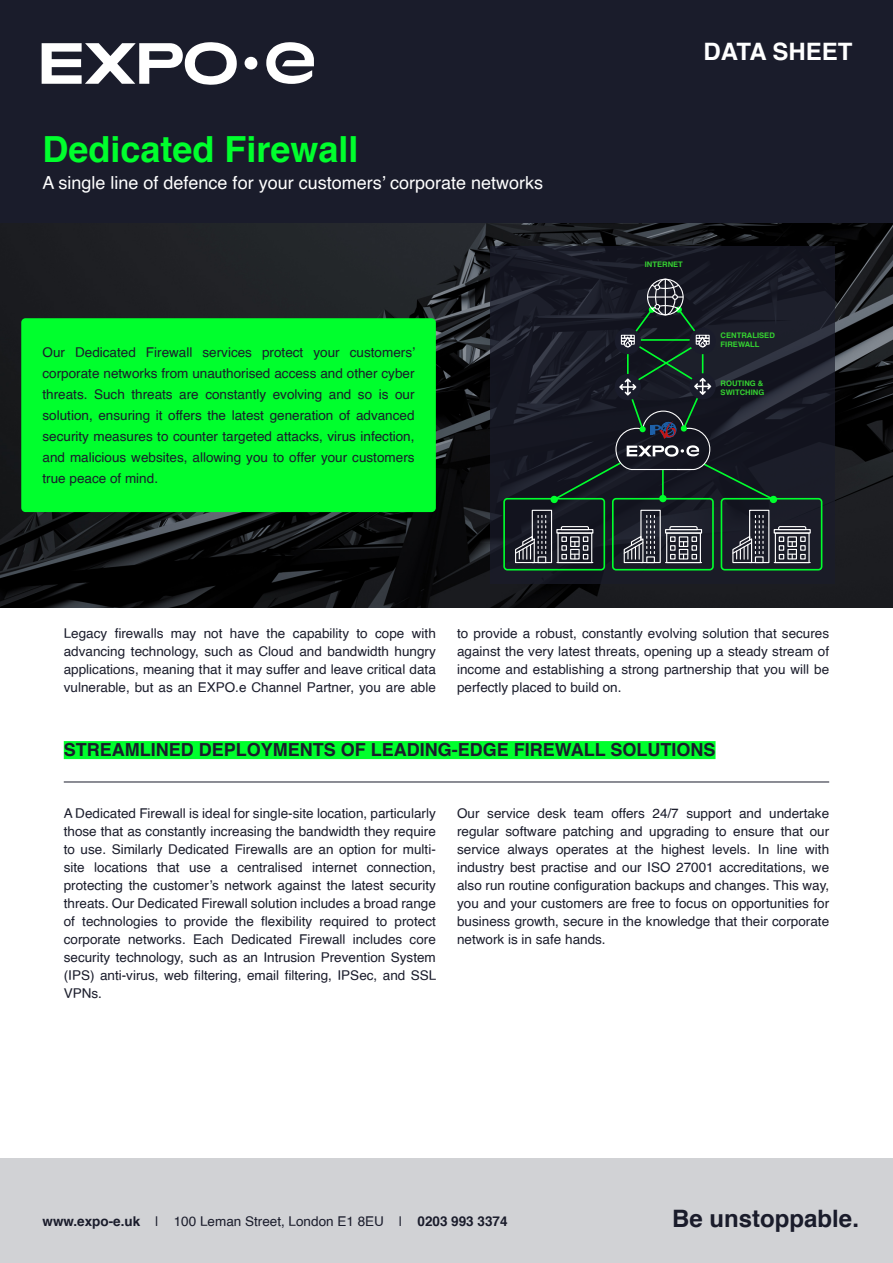
<style>
.page{position:relative;width:893px;height:1263px;background:#fff}
.page>*{position:absolute;margin:0;border:0;box-sizing:border-box;transform-origin:0 0}
.t1{font:700 36px "Helvetica";color:#00ff2d}
.t2{font:700 24px "Helvetica";color:#1a1c2b}
.t3{font:700 24px "Helvetica";color:#fff}
.t4{font:18px "Helvetica";color:#fff}
.t5{font:700 18px "Helvetica";color:#1a1c2b}
.t6{font:13.5px/18px "Helvetica";color:#1a1c2b;text-align:justify}
.t7{font:700 7.65px/9.1px "Helvetica";color:#35d331}
.s1{font-weight:700}
</style>
<div class="page">
<div style="left:0;top:0;width:893px;height:239px;background:#1a1c2b"></div>
<div style="left:0;top:1158px;width:893px;height:105px;background:#d1d2d5"></div>
<svg style="left:42px;top:42px;width:195px;height:43px"></svg>
<div style="left:245px;top:57px;width:12px;height:13px;background:#fff;border-radius:50%"></div>
<svg style="left:266px;top:42px;width:48px;height:42px"></svg>
<img style="left:0;top:223px;width:893px;height:384px">
<div style="left:21px;top:318px;width:415px;height:194px;background:#00ff2d;border-radius:4px"></div>
<svg style="left:490px;top:247px;width:345px;height:336px;background:#181b25"></svg>
<div style="left:503px;top:498px;width:102px;height:72px;border:2px solid #00ff2d;border-radius:3px"></div>
<div style="left:612px;top:498px;width:102px;height:72px;border:2px solid #00ff2d;border-radius:3px"></div>
<div style="left:721px;top:498px;width:101px;height:72px;border:2px solid #00ff2d;border-radius:3px"></div>
<div style="left:774px;top:529px;width:37px;height:5px;border:1px solid #fff"></div>
<hr style="left:774px;top:562px;width:36px;height:1px;background:#fff">
<svg style="left:514px;top:278px;width:293px;height:286px;background:#232a30"></svg>
<hr style="left:64px;top:782px;width:765px;height:1px;background:#1a1c2b">
<div style="left:64px;top:741px;width:651px;height:18px;background:#00ff2d"></div>
<h1 class="t1" style="left:43px;top:120px;width:318px">Dedicated Firewall</h1>
<h3 class="t4" style="left:43px;top:169px;width:502px">A single line of defence for your customers’ corporate networks</h3>
<p class="t6" style="left:43px;top:342px;width:374px;line-height:21px">Our Dedicated Firewall services protect your customers’ corporate networks from unauthorised access and other cyber threats. Such threats are constantly evolving and so is our solution, ensuring it offers the latest generation of advanced security measures to counter targeted attacks, virus infection, and malicious websites, allowing you to offer your customers true peace of mind.</p>
<h2 class="t3" style="left:704px;top:32px;width:150px">DATA SHEET</h2>
<p class="t7" style="left:645px;top:260px;width:40px">INTERNET</p>
<p class="t7" style="left:721px;top:331px;width:56px">CENTRALISED<br>FIREWALL</p>
<p class="t7" style="left:721px;top:379px;width:45px">ROUTING &amp;<br>SWITCHING</p>
<p class="t6" style="left:64px;top:625px;width:374px">Legacy firewalls may not have the capability to cope with advancing technology, such as Cloud and bandwidth hungry applications, meaning that it may suffer and leave critical data vulnerable, but as an EXPO.e Channel Partner, you are able</p>
<p class="t6" style="left:457px;top:625px;width:374px">to provide a robust, constantly evolving solution that secures against the very latest threats, opening up a steady stream of income and establishing a strong partnership that you will be perfectly placed to build on.</p>
<h3 class="t5" style="left:64px;top:735px;width:653px">STREAMLINED DEPLOYMENTS OF LEADING-EDGE FIREWALL SOLUTIONS</h3>
<p class="t6" style="left:64px;top:804px;width:374px">A Dedicated Firewall is ideal for single-site location, particularly those that as constantly increasing the bandwidth they require to use. Similarly Dedicated Firewalls are an option for multi&shy;site locations that use a centralised internet connection, protecting the customer’s network against the latest security threats. Our Dedicated Firewall solution includes a broad range of technologies to provide the flexibility required to protect corporate networks. Each Dedicated Firewall includes core security technology, such as an Intrusion Prevention System (IPS) anti-virus, web filtering, email filtering, IPSec, and SSL VPNs.</p>
<p class="t6" style="left:457px;top:804px;width:374px">Our service desk team offers 24/7 support and undertake regular software patching and upgrading to ensure that our service always operates at the highest levels. In line with industry best practise and our ISO 27001 accreditations, we also run routine configuration backups and changes. This way, you and your customers are free to focus on opportunities for business growth, secure in the knowledge that their corporate network is in safe hands.</p>
<p class="t6" style="left:43px;top:1213px;width:467px"><span class="s1">www.expo-e.uk</span> | 100 Leman Street, London E1 8EU | <span class="s1">0203 993 3374</span></p>
<h2 class="t2" style="left:672px;top:1199px;width:188px">Be unstoppable.</h2>
</div>
